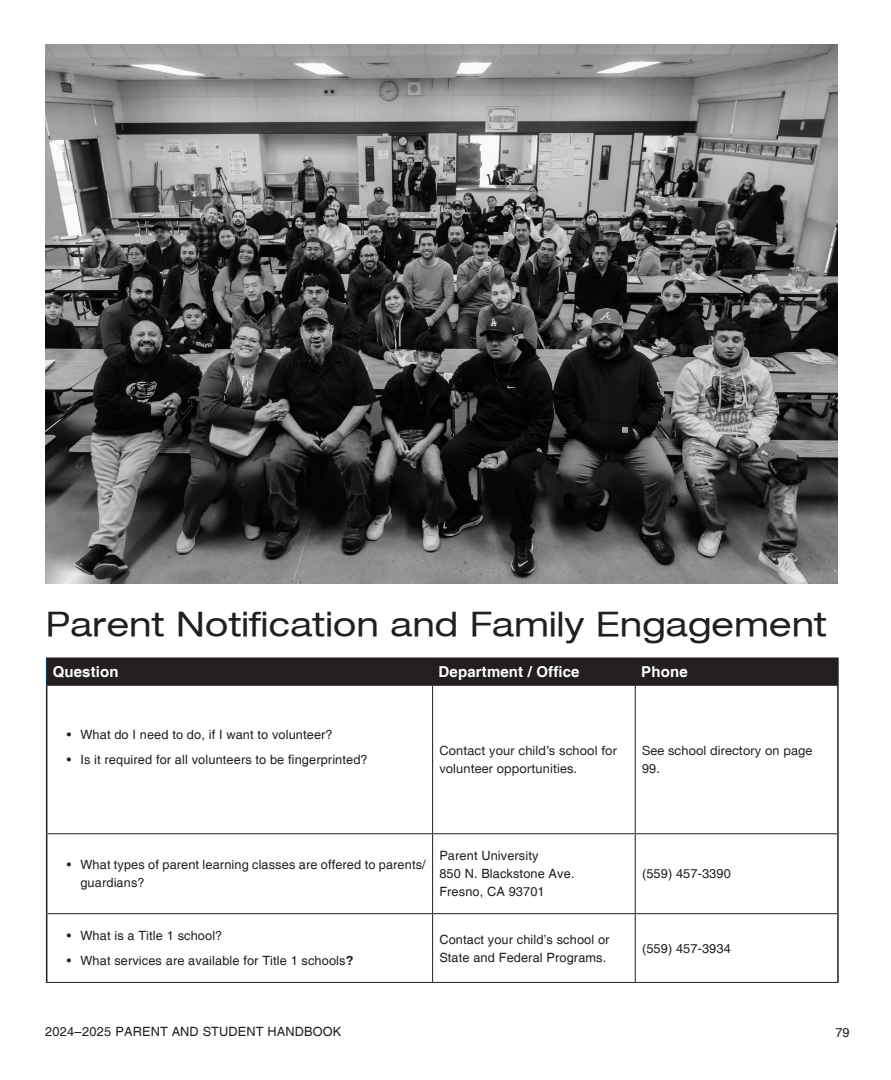
<style>
.page{position:relative;width:891px;height:1080px;background:#fff}
.page>*{position:absolute;margin:0;border:0;box-sizing:border-box;transform-origin:0 0}
.SectionTitle_-_Level_1_-_2_lines{font:expanded 33.75px "Helvetica Neue LT";letter-spacing:.01em;color:#231f20}
.Basic_Bold{font:700 15px "Helvetica";letter-spacing:.01em;color:#fff}
.Basic_Bold-2{font:12.75px/18px "Helvetica";letter-spacing:.01em;color:#231f20}
.Basic_Bold-3{font:12.75px/18px "Helvetica Neue LT";letter-spacing:.01em;color:#231f20}
.s1{font-weight:700}
</style>
<div class="page">
<hr style="left:635px;top:833px;width:202px;height:1px;background:#231f20">
<hr style="left:635px;top:913px;width:202px;height:1px;background:#231f20">
<hr style="left:837px;top:834px;width:2px;height:80px;background:#231f20">
<hr style="left:433px;top:833px;width:202px;height:1px;background:#231f20">
<hr style="left:432px;top:834px;width:1px;height:79px;background:#231f20">
<hr style="left:635px;top:834px;width:1px;height:79px;background:#231f20">
<hr style="left:433px;top:913px;width:202px;height:1px;background:#231f20">
<hr style="left:46px;top:685px;width:387px;height:1px;background:#231f20">
<hr style="left:433px;top:685px;width:202px;height:1px;background:#231f20">
<hr style="left:635px;top:685px;width:202px;height:1px;background:#231f20">
<hr style="left:432px;top:686px;width:1px;height:147px;background:#231f20">
<hr style="left:635px;top:686px;width:1px;height:147px;background:#231f20">
<hr style="left:47px;top:833px;width:386px;height:1px;background:#231f20">
<hr style="left:47px;top:913px;width:386px;height:1px;background:#231f20">
<hr style="left:432px;top:914px;width:1px;height:68px;background:#231f20">
<hr style="left:635px;top:914px;width:1px;height:68px;background:#231f20">
<hr style="left:46px;top:982px;width:387px;height:1px;background:#231f20">
<hr style="left:433px;top:982px;width:202px;height:1px;background:#231f20">
<hr style="left:635px;top:982px;width:204px;height:1px;background:#231f20">
<hr style="left:635px;top:658px;width:204px;height:1px;background:#231f20">
<hr style="left:837px;top:659px;width:2px;height:26px;background:#231f20">
<hr style="left:46px;top:686px;width:1px;height:148px;background:#231f20">
<hr style="left:837px;top:685px;width:2px;height:149px;background:#231f20">
<hr style="left:46px;top:834px;width:1px;height:80px;background:#231f20">
<hr style="left:46px;top:914px;width:1px;height:68px;background:#231f20">
<hr style="left:837px;top:914px;width:2px;height:68px;background:#231f20">
<div style="left:46px;top:658px;width:791px;height:27px;background:#231f20"></div>
<img style="left:46px;top:45px;width:792px;height:539px">
<p class="SectionTitle_-_Level_1_-_2_lines" style="left:46px;top:604px;width:783px">Parent Notification and Family Engagement</p>
<p class="Basic_Bold" style="left:53px;top:663px;width:68px">Question</p>
<p class="Basic_Bold" style="left:439px;top:663px;width:142px">Department / Office</p>
<p class="Basic_Bold" style="left:641px;top:663px;width:48px">Phone</p>
<p class="Basic_Bold-2" style="left:67px;top:726px;width:267px">• What do I need to do, if I want to volunteer?</p>
<p class="Basic_Bold-2" style="left:67px;top:751px;width:302px">• Is it required for all volunteers to be fingerprinted?</p>
<p class="Basic_Bold-3" style="left:439px;top:741px;width:179px">Contact your child’s school for volunteer opportunities.</p>
<p class="Basic_Bold-3" style="left:642px;top:741px;width:172px">See school directory on page<br>99.</p>
<p class="Basic_Bold-2" style="left:80px;top:856px;width:347px;text-indent:-14px">• What types of parent learning classes are offered to parents/ guardians?</p>
<p class="Basic_Bold-2" style="left:439px;top:847px;width:137px">Parent University<br>850 N. Blackstone Ave.<br>Fresno, CA 93701</p>
<p class="Basic_Bold-2" style="left:642px;top:865px;width:90px">(559) 457-3390</p>
<p class="Basic_Bold-2" style="left:67px;top:927px;width:157px">• What is a Title 1 school?</p>
<p class="Basic_Bold-2" style="left:67px;top:952px;width:288px">• What services are available for Title 1 schools<span class="s1">?</span></p>
<p class="Basic_Bold-2" style="left:439px;top:931px;width:172px">Contact your child’s school or<br>State and Federal Programs.</p>
<p class="Basic_Bold-2" style="left:642px;top:940px;width:90px">(559) 457-3934</p>
<p class="Basic_Bold-2" style="left:45px;top:1023px;width:298px">2024–2025 PARENT AND STUDENT HANDBOOK</p>
<p class="Basic_Bold-2" style="left:835px;top:1024px;width:16px">79</p>
</div>
